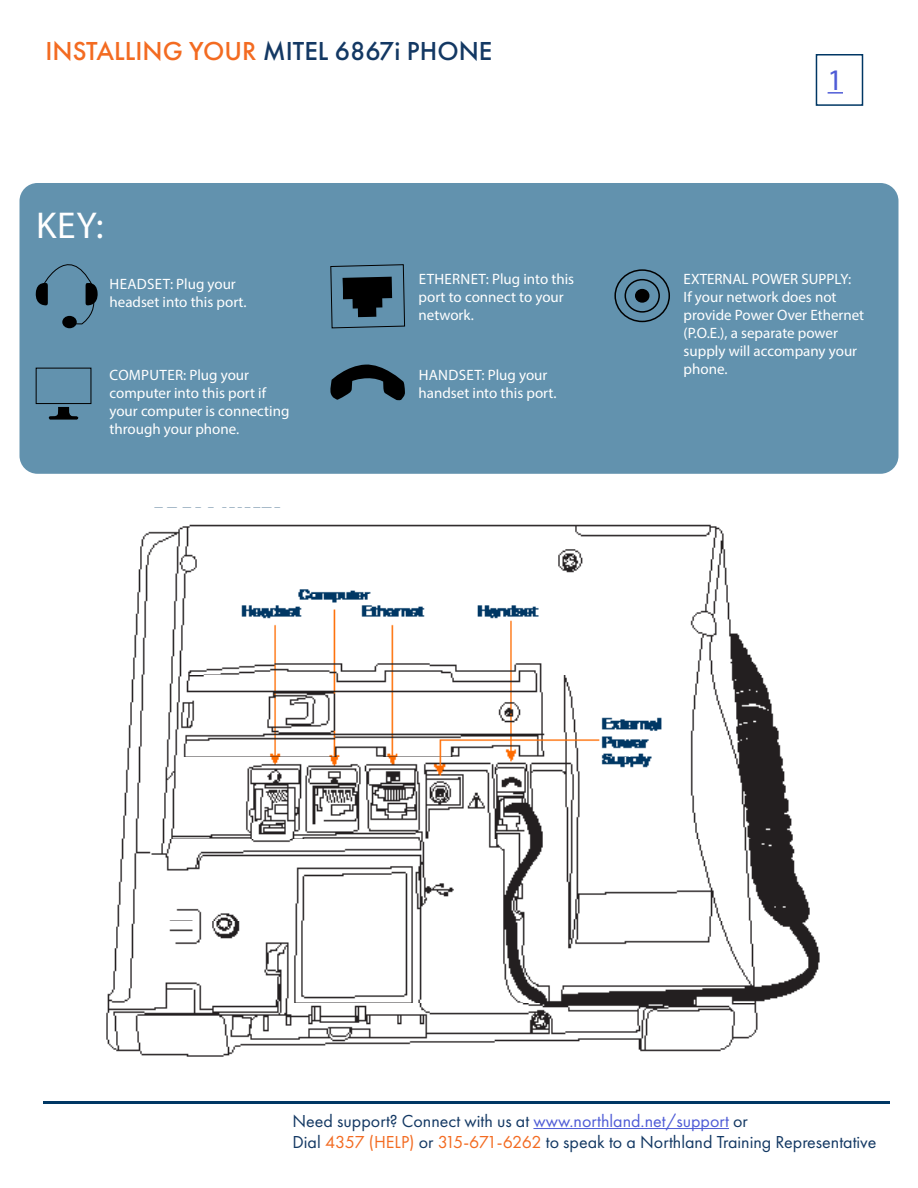
<style>
.page{position:relative;width:918px;height:1188px;background:#fff}
.page>*{position:absolute;margin:0;border:0;box-sizing:border-box;transform-origin:0 0}
.t1{font:37.5px "Myriad Pro";color:#fff}
.t2{font:30px "Myriad Pro";color:#4f5cd6}
.t3{font:500 27px "Futura PT";color:#133863}
.t4{font:18px "Futura PT";color:#133863}
.t5{font:15px/18px "Myriad Pro";color:#fff}
.s1{color:#f36b21}
.s2{color:#4f5cd6}
</style>
<div class="page">
<div style="left:816px;top:54px;width:47px;height:52px;border:2px solid #003764"></div>
<svg style="left:828px;top:92px;width:15px;height:2px"></svg>
<hr style="left:43px;top:1101px;width:846px;height:2px;background:#003764">
<div style="left:20px;top:183px;width:878px;height:291px;background:#6292ae;border-radius:18px"></div>
<svg style="left:614px;top:269px;width:56px;height:54px"></svg>
<div style="left:636px;top:290px;width:13px;height:12px;background:#000;border-radius:50%"></div>
<div style="left:635px;top:289px;width:14px;height:14px;border:2px solid #000;border-radius:50%"></div>
<div style="left:62px;top:316px;width:15px;height:12px;background:#000;border-radius:50%"></div>
<svg style="left:35px;top:264px;width:63px;height:61px"></svg>
<svg style="left:48px;top:407px;width:31px;height:13px"></svg>
<div style="left:36px;top:368px;width:55px;height:36px;border:1px solid #000"></div>
<svg style="left:330px;top:264px;width:75px;height:65px"></svg>
<svg style="left:330px;top:364px;width:75px;height:37px"></svg>
<img style="left:106px;top:524px;width:713px;height:533px">
<hr style="left:533px;top:1128px;width:196px;height:1px;background:#4f5cd6">
<p class="t3" style="left:45px;top:34px;width:448px"><span class="s1">INSTALLING YOUR</span> MITEL 6867i PHONE</p>
<p class="t1" style="left:36px;top:202px;width:69px">KEY:</p>
<p class="t5" style="left:110px;top:274px;width:139px">HEADSET: Plug your headset into this port.</p>
<p class="t5" style="left:110px;top:366px;width:141px">COMPUTER: Plug your</p>
<p class="t5" style="left:110px;top:384px;width:158px">computer into this port if</p>
<p class="t5" style="left:110px;top:402px;width:181px">your computer is connecting through your phone.</p>
<p class="t5" style="left:419px;top:270px;width:157px">ETHERNET: Plug into this</p>
<p class="t5" style="left:419px;top:288px;width:147px">port to connect to your network.</p>
<p class="t5" style="left:419px;top:366px;width:139px">HANDSET: Plug your handset into this port.</p>
<p class="t2" style="left:828px;top:61px;width:17px">1</p>
<p class="t5" style="left:684px;top:270px;width:182px">EXTERNAL POWER SUPPLY:<br>If your network does not provide Power Over Ethernet (P.O.E.), a separate power supply will accompany your phone.</p>
<p class="t4" style="left:292px;top:1110px;width:457px">Need support? Connect with us at <span class="s2">www.northland.net/support</span> or</p>
<p class="t4" style="left:292px;top:1131px;width:586px">Dial <span class="s1">4357 (HELP)</span> or <span class="s1">315-671-6262</span> to speak to a Northland Training Representative</p>
</div>
